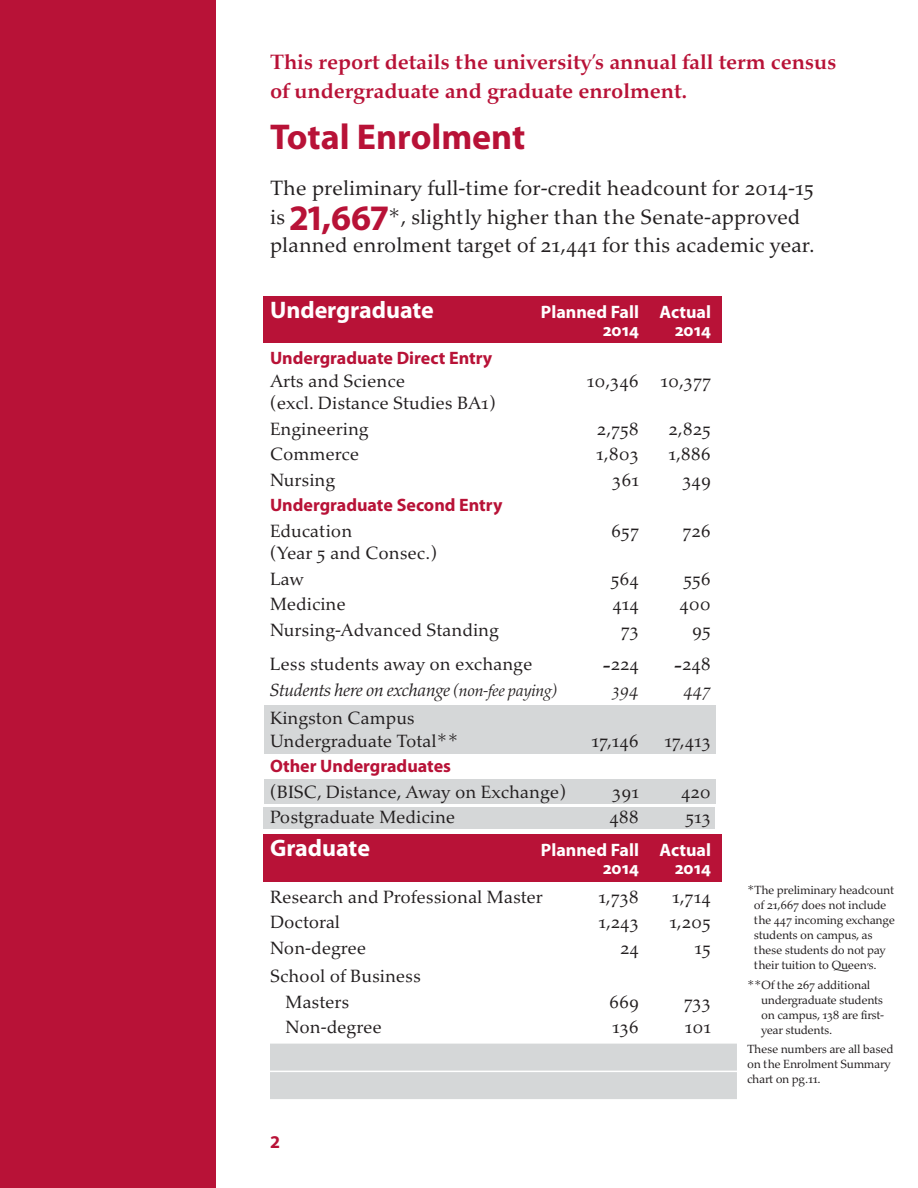
<style>
.page{position:relative;width:918px;height:1188px;background:#fff}
.page>*{position:absolute;margin:0;border:0;box-sizing:border-box;transform-origin:0 0}
.t1{font:700 36px "Myriad Pro";color:#b81237}
.t2{font:700 24px "Myriad Pro";color:#fff}
.t3{font:21px/28.5px "Palatino Nova";color:#231f20}
.t4{font:700 21px/28.5px "Palatino Nova";color:#b81237}
.t5{font:18px/25.5px "Palatino Nova";color:#231f20}
.t6{font:700 18px "Myriad Pro";color:#b81237}
.t7{font:700 18px/18px "Myriad Pro";color:#fff;text-align:right}
.t8{font:italic 18px "Palatino Nova";letter-spacing:-.03em;color:#231f20}
.t9{font:12px/15px "Palatino Nova";letter-spacing:-.025em;color:#231f20}
.s1{font-family:"Myriad Pro";font-weight:700;font-size:36px;color:#b81237}
.s2{font-size:24px}
.s3{font-size:16.5px}
.s4{font-family:"Queens Nova"}
</style>
<div class="page">
<div style="left:0;top:0;width:216px;height:1188px;background:#b81237"></div>
<div style="left:263px;top:808px;width:452px;height:21px;background:#d5d7d8"></div>
<div style="left:264px;top:779px;width:452px;height:24px;background:#d5d7d8"></div>
<div style="left:263px;top:834px;width:458px;height:48px;background:#b81237"></div>
<div style="left:264px;top:706px;width:452px;height:48px;background:#d5d7d8"></div>
<div style="left:263px;top:296px;width:458px;height:47px;background:#b81237"></div>
<div style="left:270px;top:1044px;width:467px;height:27px;background:#d5d7d8"></div>
<div style="left:270px;top:1072px;width:467px;height:27px;background:#d5d7d8"></div>
<h1 class="t4" style="left:270px;top:50px;width:568px">This report details the university’s annual fall term census of undergraduate and graduate enrolment.</h1>
<h2 class="t1" style="left:270px;top:123px;width:257px">Total Enrolment</h2>
<h3 class="t3" style="left:270px;top:176px;width:546px">The preliminary full-time for-credit headcount for 2014-15 is <span class="s1">21,667</span>*, slightly higher than the Senate-approved planned enrolment target of 21,441 for this academic year.</h3>
<p class="t2" style="left:270px;top:301px;width:165px">Undergraduate</p>
<p class="t7" style="left:541px;top:304px;width:100px">Planned Fall<br>2014</p>
<p class="t7" style="left:659px;top:304px;width:53px">Actual<br>2014</p>
<p class="t6" style="left:270px;top:351px;width:224px">Undergraduate Direct Entry</p>
<p class="t5" style="left:270px;top:370px;width:137px">Arts and Science</p>
<p class="t5" style="left:587px;top:370px;width:54px">10,346</p>
<p class="t5" style="left:661px;top:370px;width:52px">10,377</p>
<p class="t5" style="left:270px;top:393px;width:227px">(excl. Distance Studies BA1)</p>
<p class="t5" style="left:270px;top:418px;width:100px">Engineering</p>
<p class="t5" style="left:597px;top:418px;width:44px">2,758</p>
<p class="t5" style="left:668px;top:418px;width:44px">2,825</p>
<p class="t5" style="left:270px;top:444px;width:91px">Commerce</p>
<p class="t5" style="left:596px;top:444px;width:44px">1,803</p>
<p class="t5" style="left:668px;top:444px;width:44px">1,886</p>
<p class="t5" style="left:270px;top:469px;width:67px">Nursing</p>
<p class="t5" style="left:612px;top:469px;width:28px">361</p>
<p class="t5" style="left:682px;top:469px;width:30px">349</p>
<p class="t6" style="left:270px;top:498px;width:234px">Undergraduate Second Entry</p>
<p class="t5" style="left:270px;top:520px;width:84px">Education</p>
<p class="t5" style="left:611px;top:520px;width:29px">657</p>
<p class="t5" style="left:683px;top:520px;width:30px">726</p>
<p class="t5" style="left:270px;top:543px;width:169px">(Year 5 and Consec.)</p>
<p class="t5" style="left:270px;top:568px;width:36px">Law</p>
<p class="t5" style="left:611px;top:568px;width:30px">564</p>
<p class="t5" style="left:683px;top:568px;width:29px">556</p>
<p class="t5" style="left:270px;top:594px;width:77px">Medicine</p>
<p class="t5" style="left:612px;top:594px;width:28px">414</p>
<p class="t5" style="left:679px;top:594px;width:33px">400</p>
<p class="t5" style="left:270px;top:619px;width:230px">Nursing-Advanced Standing</p>
<p class="t5" style="left:621px;top:619px;width:20px">73</p>
<p class="t5" style="left:692px;top:619px;width:20px">95</p>
<p class="t5" style="left:270px;top:654px;width:264px">Less students away on exchange</p>
<p class="t5" style="left:603px;top:654px;width:38px"><span class="s2">-</span>224</p>
<p class="t5" style="left:674px;top:654px;width:38px"><span class="s2">-</span>248</p>
<p class="t8" style="left:270px;top:683px;width:289px">Students here on exchange <span class="s3">(non-fee paying)</span></p>
<p class="t8" style="left:612px;top:683px;width:28px">394</p>
<p class="t8" style="left:684px;top:683px;width:29px">447</p>
<p class="t5" style="left:270px;top:708px;width:146px">Kingston Campus</p>
<p class="t5" style="left:270px;top:730px;width:190px">Undergraduate Total**</p>
<p class="t5" style="left:592px;top:730px;width:49px">17,146</p>
<p class="t5" style="left:664px;top:730px;width:48px">17,413</p>
<p class="t6" style="left:270px;top:759px;width:183px">Other Undergraduates</p>
<p class="t5" style="left:270px;top:781px;width:298px">(BISC, Distance, Away on Exchange)</p>
<p class="t5" style="left:612px;top:781px;width:28px">391</p>
<p class="t5" style="left:681px;top:781px;width:31px">420</p>
<p class="t5" style="left:270px;top:807px;width:187px">Postgraduate Medicine</p>
<p class="t5" style="left:609px;top:807px;width:31px">488</p>
<p class="t5" style="left:685px;top:807px;width:27px">513</p>
<p class="t2" style="left:270px;top:839px;width:102px">Graduate</p>
<p class="t7" style="left:541px;top:843px;width:100px">Planned Fall</p>
<p class="t7" style="left:659px;top:843px;width:53px">Actual</p>
<p class="t7" style="left:603px;top:861px;width:37px">2014</p>
<p class="t7" style="left:675px;top:861px;width:37px">2014</p>
<p class="t5" style="left:270px;top:886px;width:274px">Research and Professional Master</p>
<p class="t5" style="left:598px;top:886px;width:42px">1,738</p>
<p class="t5" style="left:672px;top:886px;width:40px">1,714</p>
<p class="t5" style="left:270px;top:912px;width:72px">Doctoral</p>
<p class="t5" style="left:599px;top:912px;width:42px">1,243</p>
<p class="t5" style="left:669px;top:912px;width:43px">1,205</p>
<p class="t5" style="left:270px;top:937px;width:98px">Non-degree</p>
<p class="t5" style="left:620px;top:937px;width:20px">24</p>
<p class="t5" style="left:695px;top:937px;width:18px">15</p>
<p class="t5" style="left:285px;top:966px;width:137px;text-indent:-15px">School of Business<br>Masters</p>
<p class="t5" style="left:609px;top:991px;width:31px">669</p>
<p class="t5" style="left:684px;top:991px;width:29px">733</p>
<p class="t5" style="left:285px;top:1017px;width:98px">Non-degree</p>
<p class="t5" style="left:612px;top:1017px;width:28px">136</p>
<p class="t5" style="left:685px;top:1017px;width:28px">101</p>
<p class="t6" style="left:270px;top:1135px;width:11px">2</p>
<p class="t9" style="left:754px;top:884px;width:143px;text-indent:-7px">*The preliminary headcount of 21,667 does not include the 447 incoming exchange students on campus, as these students do not pay their tuition to <span class="s4">Queen’s</span>.</p>
<p class="t9" style="left:761px;top:979px;width:125px;text-indent:-14px">** Of the 267 additional undergraduate students on campus, 138 are first&shy;year students.</p>
<p class="t9" style="left:747px;top:1043px;width:148px">These numbers are all based on the Enrolment Summary chart on pg.11.</p>
</div>
